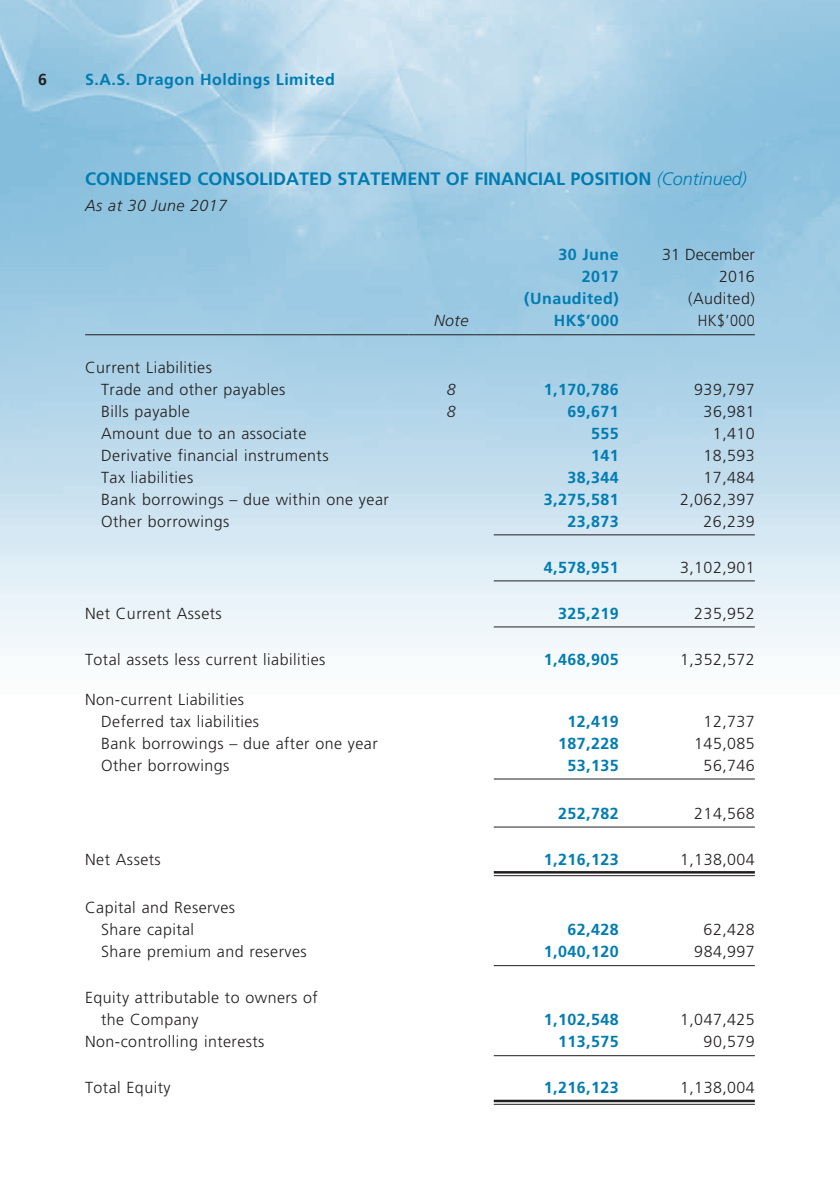
<style>
.page{position:relative;width:840px;height:1191px;background:#fff}
.page>*{position:absolute;margin:0;border:0;box-sizing:border-box;transform-origin:0 0}
.t1{font:700 18px "Frutiger LT Std";color:#007cb1}
.t2{font:300 16px/22px "Frutiger LT Std";letter-spacing:.03em;color:#231f20}
.t3{font:700 16px/22px "Frutiger LT Std";letter-spacing:.03em;color:#007cb1;text-align:right}
.t4{font:italic 300 16px "Frutiger LT Std";letter-spacing:.03em;color:#231f20}
.t5{font:300 16px/22px "Frutiger LT Std";letter-spacing:.005em;color:#231f20;text-align:right}
.t6{font:300 16px "Frutiger LT Std";letter-spacing:.03em;color:#231f20;scale:.9 1}
.t7{font:700 16px "Frutiger LT Std";color:#231f20}
.s1{font-weight:300;font-style:italic}
</style>
<div class="page">
<img style="left:0;top:0;width:839px;height:1105px">
<hr style="left:85px;top:334px;width:323px;height:1px;background:#231f20">
<hr style="left:408px;top:334px;width:85px;height:1px;background:#231f20">
<hr style="left:493px;top:334px;width:136px;height:1px;background:#231f20">
<hr style="left:629px;top:334px;width:125px;height:1px;background:#231f20">
<hr style="left:493px;top:534px;width:136px;height:1px;background:#231f20">
<hr style="left:629px;top:534px;width:125px;height:1px;background:#231f20">
<hr style="left:493px;top:580px;width:136px;height:1px;background:#231f20">
<hr style="left:629px;top:580px;width:125px;height:1px;background:#231f20">
<hr style="left:493px;top:626px;width:136px;height:1px;background:#231f20">
<hr style="left:629px;top:626px;width:125px;height:1px;background:#231f20">
<hr style="left:493px;top:778px;width:136px;height:1px;background:#231f20">
<hr style="left:629px;top:778px;width:125px;height:1px;background:#231f20">
<hr style="left:493px;top:826px;width:136px;height:1px;background:#231f20">
<hr style="left:629px;top:826px;width:125px;height:1px;background:#231f20">
<hr style="left:493px;top:871px;width:136px;height:2px;background:#231f20">
<hr style="left:493px;top:875px;width:136px;height:1px;background:#231f20">
<hr style="left:629px;top:871px;width:125px;height:2px;background:#231f20">
<hr style="left:629px;top:875px;width:125px;height:1px;background:#231f20">
<hr style="left:493px;top:965px;width:136px;height:1px;background:#231f20">
<hr style="left:629px;top:965px;width:125px;height:1px;background:#231f20">
<hr style="left:493px;top:1055px;width:136px;height:1px;background:#231f20">
<hr style="left:629px;top:1055px;width:125px;height:1px;background:#231f20">
<hr style="left:493px;top:1099px;width:136px;height:3px;background:#231f20">
<hr style="left:493px;top:1103px;width:136px;height:1px;background:#231f20">
<hr style="left:629px;top:1099px;width:125px;height:3px;background:#231f20">
<hr style="left:629px;top:1103px;width:125px;height:1px;background:#231f20">
<p class="t7" style="left:38px;top:70px;width:10px">6</p>
<p class="t3" style="left:85px;top:69px;width:251px">S.A.S. Dragon Holdings Limited</p>
<p class="t1" style="left:85px;top:168px;width:662px">CONDENSED CONSOLIDATED STATEMENT OF FINANCIAL POSITION <span class="s1">(Continued)</span></p>
<p class="t4" style="left:85px;top:197px;width:143px">As at 30 June 2017</p>
<p class="t3" style="left:558px;top:244px;width:62px">30 June<br>2017</p>
<p class="t5" style="left:662px;top:244px;width:94px">31 December<br>2016</p>
<p class="t3" style="left:524px;top:288px;width:96px">(Unaudited)</p>
<p class="t2" style="left:687px;top:288px;width:68px">(Audited)</p>
<p class="t2" style="left:101px;top:356px;width:186px;text-indent:-16px">Current Liabilities<br>Trade and other payables</p>
<p class="t4" style="left:434px;top:312px;width:36px">Note</p>
<p class="t3" style="left:553px;top:310px;width:66px">HK$’000</p>
<p class="t6" style="left:697px;top:312px;width:65px">HK$’000</p>
<p class="t4" style="left:446px;top:380px;width:10px">8</p>
<p class="t3" style="left:543px;top:378px;width:76px">1,170,786</p>
<p class="t2" style="left:694px;top:378px;width:62px">939,797</p>
<p class="t2" style="left:101px;top:400px;width:90px">Bills payable</p>
<p class="t4" style="left:446px;top:402px;width:10px">8</p>
<p class="t3" style="left:567px;top:400px;width:53px">69,671</p>
<p class="t2" style="left:703px;top:400px;width:53px">36,981</p>
<p class="t2" style="left:101px;top:422px;width:207px">Amount due to an associate</p>
<p class="t3" style="left:590px;top:422px;width:29px">555</p>
<p class="t2" style="left:712px;top:422px;width:43px">1,410</p>
<p class="t2" style="left:101px;top:444px;width:229px">Derivative financial instruments</p>
<p class="t3" style="left:590px;top:444px;width:29px">141</p>
<p class="t2" style="left:703px;top:444px;width:53px">18,593</p>
<p class="t2" style="left:101px;top:466px;width:94px">Tax liabilities</p>
<p class="t3" style="left:567px;top:466px;width:53px">38,344</p>
<p class="t2" style="left:703px;top:466px;width:53px">17,484</p>
<p class="t2" style="left:101px;top:488px;width:289px">Bank borrowings – due within one year</p>
<p class="t3" style="left:543px;top:488px;width:76px">3,275,581</p>
<p class="t2" style="left:679px;top:488px;width:76px">2,062,397</p>
<p class="t2" style="left:101px;top:510px;width:130px">Other borrowings</p>
<p class="t3" style="left:567px;top:510px;width:53px">23,873</p>
<p class="t2" style="left:703px;top:510px;width:53px">26,239</p>
<p class="t3" style="left:543px;top:556px;width:76px">4,578,951</p>
<p class="t2" style="left:679px;top:556px;width:76px">3,102,901</p>
<p class="t2" style="left:85px;top:602px;width:138px">Net Current Assets</p>
<p class="t3" style="left:557px;top:602px;width:62px">325,219</p>
<p class="t2" style="left:694px;top:602px;width:62px">235,952</p>
<p class="t2" style="left:85px;top:648px;width:242px">Total assets less current liabilities</p>
<p class="t3" style="left:543px;top:648px;width:76px">1,468,905</p>
<p class="t2" style="left:679px;top:648px;width:76px">1,352,572</p>
<p class="t2" style="left:101px;top:688px;width:159px;text-indent:-16px">Non-current Liabilities<br>Deferred tax liabilities</p>
<p class="t3" style="left:567px;top:710px;width:53px">12,419</p>
<p class="t2" style="left:703px;top:710px;width:53px">12,737</p>
<p class="t2" style="left:101px;top:732px;width:278px">Bank borrowings – due after one year</p>
<p class="t3" style="left:557px;top:732px;width:62px">187,228</p>
<p class="t2" style="left:694px;top:732px;width:62px">145,085</p>
<p class="t2" style="left:101px;top:754px;width:130px">Other borrowings</p>
<p class="t3" style="left:567px;top:754px;width:53px">53,135</p>
<p class="t2" style="left:703px;top:754px;width:53px">56,746</p>
<p class="t3" style="left:557px;top:802px;width:62px">252,782</p>
<p class="t2" style="left:694px;top:802px;width:62px">214,568</p>
<p class="t2" style="left:85px;top:848px;width:77px">Net Assets</p>
<p class="t3" style="left:543px;top:848px;width:76px">1,216,123</p>
<p class="t2" style="left:679px;top:848px;width:76px">1,138,004</p>
<p class="t2" style="left:101px;top:897px;width:135px;text-indent:-16px">Capital and Reserves<br>Share capital</p>
<p class="t3" style="left:567px;top:919px;width:53px">62,428</p>
<p class="t2" style="left:703px;top:919px;width:53px">62,428</p>
<p class="t2" style="left:101px;top:941px;width:207px">Share premium and reserves</p>
<p class="t3" style="left:543px;top:941px;width:76px">1,040,120</p>
<p class="t2" style="left:694px;top:941px;width:62px">984,997</p>
<p class="t2" style="left:101px;top:987px;width:218px;text-indent:-16px">Equity attributable to owners of the Company</p>
<p class="t3" style="left:543px;top:1009px;width:76px">1,102,548</p>
<p class="t2" style="left:679px;top:1009px;width:76px">1,047,425</p>
<p class="t2" style="left:85px;top:1031px;width:181px">Non-controlling interests</p>
<p class="t3" style="left:557px;top:1031px;width:62px">113,575</p>
<p class="t2" style="left:703px;top:1031px;width:53px">90,579</p>
<p class="t2" style="left:85px;top:1077px;width:87px">Total Equity</p>
<p class="t3" style="left:543px;top:1077px;width:76px">1,216,123</p>
<p class="t2" style="left:679px;top:1077px;width:76px">1,138,004</p>
</div>
